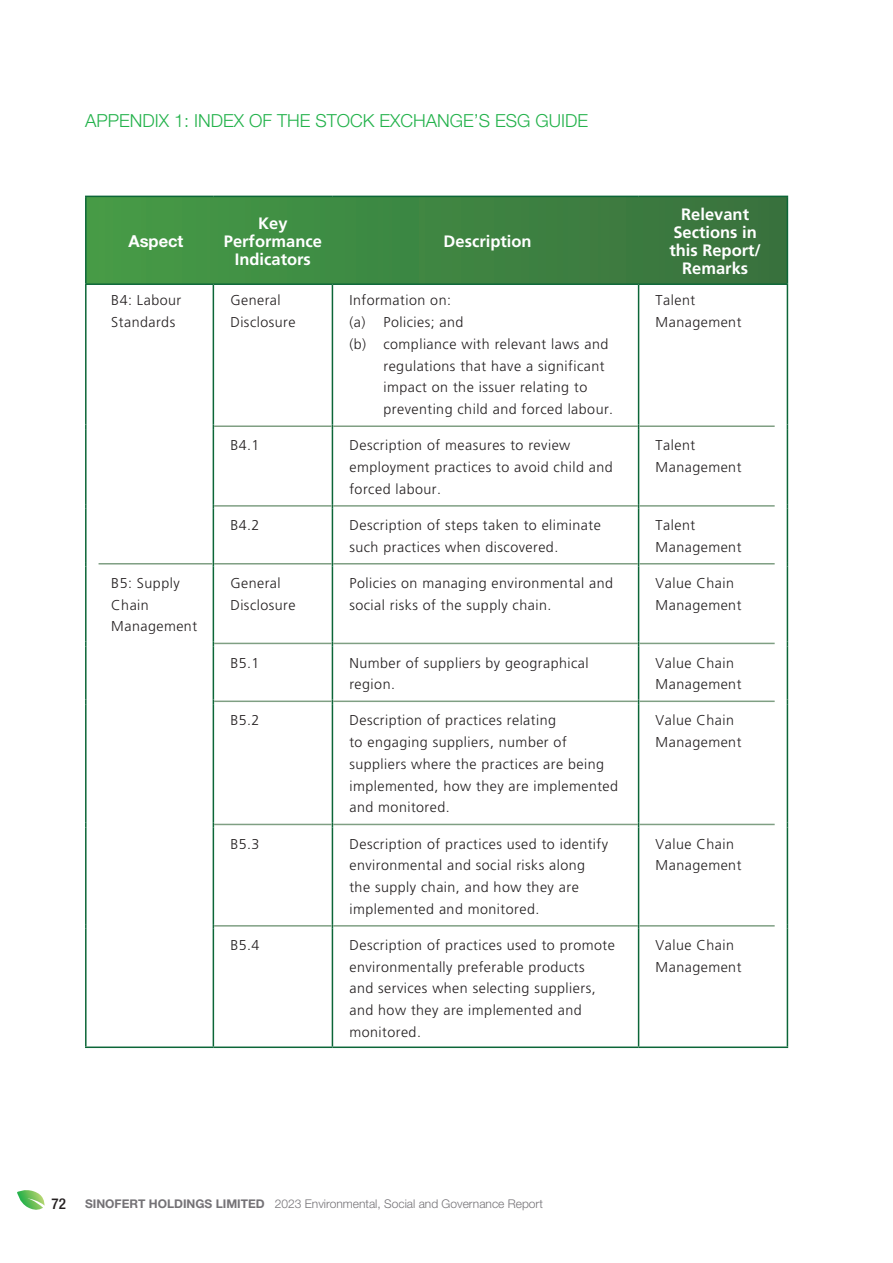
<style>
.page{position:relative;width:893px;height:1263px;background:#fff}
.page>*{position:absolute;margin:0;border:0;box-sizing:border-box;transform-origin:0 0}
.t1{font:300 18px "Helvetica Neue LT Std";color:#23b24b}
.t2{font:700 16.5px/18px "Frutiger LT Std";color:#fff;text-align:center}
.t3{font:700 16.5px "Helvetica Neue LT Std";color:#fff}
.t4{font:500 condensed 15px "Helvetica Neue LT Std";color:#231f20}
.t5{font:300 14.25px/21.8px "Frutiger LT Std";letter-spacing:.035em;color:#231f20}
.t6{font:300 12px "Helvetica Neue LT Std";color:#747276}
.s1{font-weight:700}
</style>
<div class="page">
<svg style="left:17px;top:1190px;width:28px;height:20px"></svg>
<svg style="left:87px;top:197px;width:700px;height:86px;background:#3e8541"></svg>
<hr style="left:85px;top:196px;width:128px;height:1px;background:#0c6638">
<hr style="left:85px;top:197px;width:2px;height:86px;background:#0c6638">
<hr style="left:213px;top:196px;width:119px;height:1px;background:#0c6638">
<hr style="left:332px;top:196px;width:307px;height:1px;background:#0c6638">
<hr style="left:639px;top:196px;width:149px;height:1px;background:#0c6638">
<hr style="left:787px;top:197px;width:1px;height:86px;background:#0c6638">
<hr style="left:85px;top:283px;width:128px;height:2px;background:#0c6638">
<hr style="left:213px;top:283px;width:119px;height:2px;background:#0c6638">
<hr style="left:332px;top:283px;width:307px;height:2px;background:#0c6638">
<hr style="left:639px;top:283px;width:149px;height:2px;background:#0c6638">
<hr style="left:85px;top:285px;width:2px;height:139px;background:#0c6638">
<hr style="left:213px;top:285px;width:1px;height:139px;background:#0c6638">
<hr style="left:332px;top:285px;width:1px;height:139px;background:#0c6638">
<hr style="left:638px;top:285px;width:1px;height:139px;background:#0c6638">
<hr style="left:787px;top:285px;width:1px;height:139px;background:#0c6638">
<hr style="left:85px;top:429px;width:2px;height:75px;background:#0c6638">
<hr style="left:213px;top:429px;width:1px;height:75px;background:#0c6638">
<hr style="left:332px;top:429px;width:1px;height:75px;background:#0c6638">
<hr style="left:638px;top:429px;width:1px;height:75px;background:#0c6638">
<hr style="left:787px;top:429px;width:1px;height:75px;background:#0c6638">
<hr style="left:85px;top:509px;width:2px;height:53px;background:#0c6638">
<hr style="left:213px;top:509px;width:1px;height:53px;background:#0c6638">
<hr style="left:332px;top:509px;width:1px;height:53px;background:#0c6638">
<hr style="left:638px;top:509px;width:1px;height:53px;background:#0c6638">
<hr style="left:787px;top:509px;width:1px;height:53px;background:#0c6638">
<hr style="left:85px;top:567px;width:2px;height:75px;background:#0c6638">
<hr style="left:213px;top:567px;width:1px;height:75px;background:#0c6638">
<hr style="left:332px;top:567px;width:1px;height:75px;background:#0c6638">
<hr style="left:638px;top:567px;width:1px;height:75px;background:#0c6638">
<hr style="left:787px;top:567px;width:1px;height:75px;background:#0c6638">
<hr style="left:85px;top:646px;width:2px;height:54px;background:#0c6638">
<hr style="left:213px;top:646px;width:1px;height:54px;background:#0c6638">
<hr style="left:332px;top:646px;width:1px;height:54px;background:#0c6638">
<hr style="left:638px;top:646px;width:1px;height:54px;background:#0c6638">
<hr style="left:787px;top:646px;width:1px;height:54px;background:#0c6638">
<hr style="left:85px;top:704px;width:2px;height:119px;background:#0c6638">
<hr style="left:213px;top:704px;width:1px;height:119px;background:#0c6638">
<hr style="left:332px;top:704px;width:1px;height:119px;background:#0c6638">
<hr style="left:638px;top:704px;width:1px;height:119px;background:#0c6638">
<hr style="left:787px;top:704px;width:1px;height:119px;background:#0c6638">
<hr style="left:85px;top:827px;width:2px;height:97px;background:#0c6638">
<hr style="left:213px;top:827px;width:1px;height:97px;background:#0c6638">
<hr style="left:332px;top:827px;width:1px;height:97px;background:#0c6638">
<hr style="left:638px;top:827px;width:1px;height:97px;background:#0c6638">
<hr style="left:787px;top:827px;width:1px;height:97px;background:#0c6638">
<hr style="left:85px;top:929px;width:2px;height:117px;background:#0c6638">
<hr style="left:213px;top:929px;width:1px;height:117px;background:#0c6638">
<hr style="left:332px;top:929px;width:1px;height:117px;background:#0c6638">
<hr style="left:638px;top:929px;width:1px;height:117px;background:#0c6638">
<hr style="left:787px;top:929px;width:1px;height:117px;background:#0c6638">
<hr style="left:85px;top:1046px;width:128px;height:2px;background:#0c6638">
<hr style="left:213px;top:1046px;width:119px;height:2px;background:#0c6638">
<hr style="left:332px;top:1046px;width:307px;height:2px;background:#0c6638">
<hr style="left:639px;top:1046px;width:149px;height:2px;background:#0c6638">
<hr style="left:214px;top:425px;width:118px;height:2px;background:#7f9f83">
<hr style="left:333px;top:425px;width:305px;height:2px;background:#7f9f83">
<hr style="left:639px;top:425px;width:136px;height:2px;background:#7f9f83">
<hr style="left:214px;top:505px;width:118px;height:2px;background:#7f9f83">
<hr style="left:333px;top:505px;width:305px;height:2px;background:#7f9f83">
<hr style="left:639px;top:505px;width:136px;height:2px;background:#7f9f83">
<hr style="left:99px;top:563px;width:114px;height:1px;background:#7f9f83">
<hr style="left:214px;top:563px;width:118px;height:1px;background:#7f9f83">
<hr style="left:333px;top:563px;width:305px;height:1px;background:#7f9f83">
<hr style="left:639px;top:563px;width:136px;height:1px;background:#7f9f83">
<hr style="left:214px;top:643px;width:118px;height:1px;background:#7f9f83">
<hr style="left:333px;top:643px;width:305px;height:1px;background:#7f9f83">
<hr style="left:639px;top:643px;width:136px;height:1px;background:#7f9f83">
<hr style="left:214px;top:700px;width:118px;height:2px;background:#7f9f83">
<hr style="left:333px;top:700px;width:305px;height:2px;background:#7f9f83">
<hr style="left:639px;top:700px;width:136px;height:2px;background:#7f9f83">
<hr style="left:214px;top:824px;width:118px;height:1px;background:#7f9f83">
<hr style="left:333px;top:824px;width:305px;height:1px;background:#7f9f83">
<hr style="left:639px;top:824px;width:136px;height:1px;background:#7f9f83">
<hr style="left:214px;top:925px;width:118px;height:1px;background:#7f9f83">
<hr style="left:333px;top:925px;width:305px;height:1px;background:#7f9f83">
<hr style="left:639px;top:925px;width:136px;height:1px;background:#7f9f83">
<p class="t1" style="left:85px;top:109px;width:505px">APPENDIX 1: INDEX OF THE STOCK EXCHANGE’S ESG GUIDE</p>
<p class="t3" style="left:128px;top:230px;width:56px">Aspect</p>
<p class="t2" style="left:224px;top:214px;width:100px">Key<br>Performance<br>Indicators</p>
<p class="t2" style="left:444px;top:232px;width:89px">Description</p>
<p class="t5" style="left:111px;top:290px;width:71px">B4: Labour<br>Standards</p>
<p class="t5" style="left:230px;top:290px;width:67px">General<br>Disclosure</p>
<p class="t5" style="left:349px;top:290px;width:103px">Information on:</p>
<p class="t5" style="left:349px;top:312px;width:116px">(a) Policies; and</p>
<p class="t5" style="left:349px;top:333px;width:260px">(b) compliance with relevant laws and</p>
<p class="t5" style="left:383px;top:355px;width:223px">regulations that have a significant</p>
<p class="t5" style="left:383px;top:377px;width:205px">impact on the issuer relating to</p>
<p class="t5" style="left:383px;top:399px;width:231px">preventing child and forced labour.</p>
<p class="t2" style="left:669px;top:205px;width:93px">Relevant<br>Sections in this Report/<br>Remarks</p>
<p class="t5" style="left:656px;top:290px;width:87px">Talent<br>Management</p>
<p class="t5" style="left:230px;top:435px;width:31px">B4.1</p>
<p class="t5" style="left:349px;top:435px;width:265px">Description of measures to review employment practices to avoid child and forced labour.</p>
<p class="t5" style="left:656px;top:435px;width:87px">Talent<br>Management</p>
<p class="t5" style="left:230px;top:514px;width:31px">B4.2</p>
<p class="t5" style="left:349px;top:514px;width:253px">Description of steps taken to eliminate such practices when discovered.</p>
<p class="t5" style="left:656px;top:514px;width:87px">Talent<br>Management</p>
<p class="t5" style="left:111px;top:572px;width:87px">B5: Supply<br>Chain<br>Management</p>
<p class="t5" style="left:230px;top:572px;width:67px">General<br>Disclosure</p>
<p class="t5" style="left:349px;top:572px;width:265px">Policies on managing environmental and social risks of the supply chain.</p>
<p class="t5" style="left:656px;top:572px;width:87px">Value Chain<br>Management</p>
<p class="t5" style="left:230px;top:652px;width:31px">B5.1</p>
<p class="t5" style="left:349px;top:652px;width:241px">Number of suppliers by geographical region.</p>
<p class="t5" style="left:656px;top:652px;width:87px">Value Chain<br>Management</p>
<p class="t5" style="left:230px;top:710px;width:31px">B5.2</p>
<p class="t5" style="left:349px;top:710px;width:270px">Description of practices relating<br>to engaging suppliers, number of suppliers where the practices are being implemented, how they are implemented and monitored.</p>
<p class="t5" style="left:656px;top:710px;width:87px">Value Chain<br>Management</p>
<p class="t5" style="left:230px;top:833px;width:31px">B5.3</p>
<p class="t5" style="left:349px;top:833px;width:260px">Description of practices used to identify environmental and social risks along the supply chain, and how they are implemented and monitored.</p>
<p class="t5" style="left:656px;top:833px;width:87px">Value Chain<br>Management</p>
<p class="t5" style="left:230px;top:934px;width:31px">B5.4</p>
<p class="t5" style="left:349px;top:934px;width:267px">Description of practices used to promote environmentally preferable products<br>and services when selecting suppliers, and how they are implemented and monitored.</p>
<p class="t5" style="left:656px;top:934px;width:87px">Value Chain<br>Management</p>
<p class="t4" style="left:52px;top:1194px;width:16px">72</p>
<p class="t6" style="left:85px;top:1196px;width:459px"><span class="s1">SINOFERT HOLDINGS LIMITED</span> 2023 Environmental, Social and Governance Report</p>
</div>
